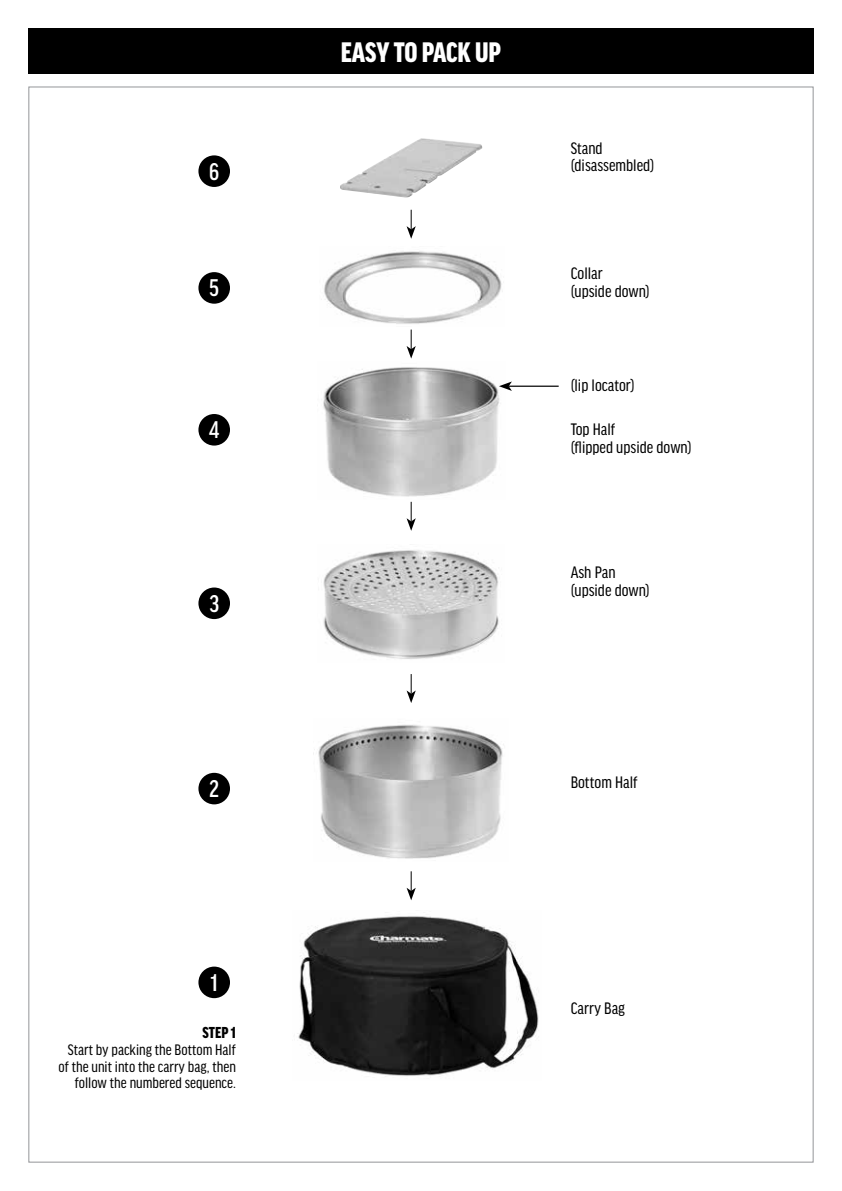
<style>
.page{position:relative;width:842px;height:1191px;background:#fff}
.page>*{position:absolute;margin:0;border:0;box-sizing:border-box;transform-origin:0 0}
.t1{font:900 condensed 30px "Good Headline Pro";color:#fff}
.t2{font:500 condensed 25.6px "Good Headline Pro";color:#fff}
.t3{font:condensed 17.6px/17.6px "Good Headline Pro";color:#000}
.t4{font:900 condensed 16.8px "Good Headline Pro";color:#000}
.t5{font:condensed 16.2px/16.8px "Good Headline Pro";color:#000;text-align:right}
</style>
<div class="page">
<div style="left:28px;top:28px;width:786px;height:46px;background:#000"></div>
<div style="left:198px;top:966px;width:32px;height:32px;background:#000;border-radius:50%"></div>
<div style="left:198px;top:773px;width:32px;height:31px;background:#000;border-radius:50%"></div>
<div style="left:198px;top:587px;width:32px;height:32px;background:#000;border-radius:50%"></div>
<div style="left:198px;top:414px;width:32px;height:31px;background:#000;border-radius:50%"></div>
<div style="left:198px;top:272px;width:32px;height:32px;background:#000;border-radius:50%"></div>
<div style="left:198px;top:155px;width:32px;height:32px;background:#000;border-radius:50%"></div>
<img style="left:314px;top:724px;width:190px;height:135px">
<svg style="left:407px;top:674px;width:9px;height:29px"></svg>
<svg style="left:407px;top:502px;width:9px;height:29px"></svg>
<svg style="left:407px;top:329px;width:9px;height:29px"></svg>
<svg style="left:407px;top:210px;width:9px;height:29px"></svg>
<img style="left:323px;top:550px;width:176px;height:109px">
<img style="left:323px;top:367px;width:177px;height:130px">
<img style="left:324px;top:251px;width:179px;height:73px">
<img style="left:340px;top:138px;width:142px;height:59px">
<img style="left:297px;top:916px;width:242px;height:161px">
<svg style="left:407px;top:871px;width:9px;height:29px"></svg>
<hr style="left:509px;top:385px;width:50px;height:2px;background:#000">
<svg style="left:499px;top:381px;width:13px;height:10px"></svg>
<h2 class="t2" style="left:209px;top:159px;width:12px">6</h2>
<h2 class="t2" style="left:209px;top:276px;width:11px">5</h2>
<h2 class="t2" style="left:209px;top:418px;width:12px">4</h2>
<h2 class="t2" style="left:209px;top:591px;width:11px">3</h2>
<h2 class="t2" style="left:209px;top:776px;width:11px">2</h2>
<h2 class="t2" style="left:211px;top:970px;width:9px">1</h2>
<p class="t4" style="left:203px;top:1024px;width:35px">STEP 1</p>
<p class="t5" style="left:58px;top:1041px;width:179px">Start by packing the Bottom Half of the unit into the carry bag, then follow the numbered sequence.</p>
<h1 class="t1" style="left:341px;top:38px;width:162px">EASY TO PACK UP</h1>
<p class="t3" style="left:571px;top:139px;width:85px">Stand (disassembled)</p>
<p class="t3" style="left:571px;top:265px;width:81px">Collar<br>(upside down)</p>
<p class="t3" style="left:571px;top:376px;width:66px">(lip locator)</p>
<p class="t3" style="left:571px;top:421px;width:122px">Top Half<br>(flipped upside down)</p>
<p class="t3" style="left:571px;top:564px;width:81px">Ash Pan (upside down)</p>
<p class="t3" style="left:571px;top:774px;width:68px">Bottom Half</p>
<p class="t3" style="left:571px;top:999px;width:56px">Carry Bag</p>
</div>
